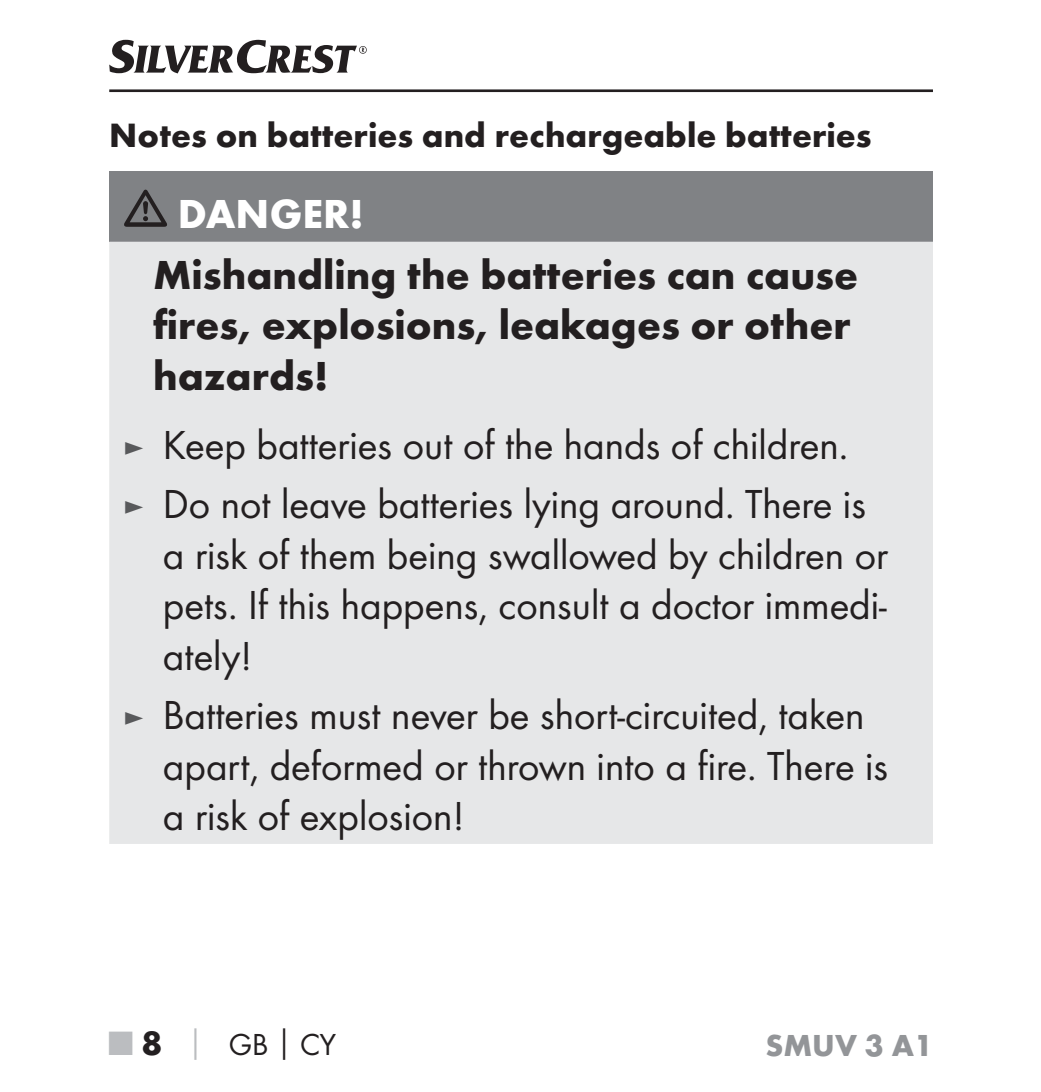
<style>
.page{position:relative;width:1041px;height:1092px;background:#fff}
.page>*{position:absolute;margin:0;border:0;box-sizing:border-box;transform-origin:0 0}
.t1{font:42px/50.4px "Futura Boo";color:#231f20}
.t2{font:700 42px/50.4px "Futura";color:#231f20}
.t3{font:700 42px "Futura";color:#fff}
.t4{font:700 35px "Futura";color:#231f20}
.t5{font:31.5px "Futura Boo";color:#231f20}
.t6{font:700 31.5px "Futura";color:#939598}
.s1{font-size:31.5px;color:#58595b}
.s2{font-family:"Futura";font-weight:700;font-size:35px;color:#bbbdc0}
.s3{font-family:"Futura";font-weight:700;font-size:35px}
.s4{font-family:"Futura";font-weight:700;color:#bbbdc0}
.s5{font-family:"Futura";font-weight:700}
</style>
<div class="page">
<hr style="left:109px;top:89px;width:824px;height:3px;background:#231f20">
<svg style="left:109px;top:40px;width:258px;height:33px"></svg>
<div style="left:109px;top:171px;width:824px;height:71px;background:#808285"></div>
<div style="left:109px;top:242px;width:824px;height:601px;background:#e6e7e8"></div>
<svg style="left:124px;top:190px;width:43px;height:37px"></svg>
<p class="t4" style="left:109px;top:121px;width:764px">Notes on batteries and rechargeable batteries</p>
<p class="t3" style="left:178px;top:197px;width:187px">DANGER!</p>
<p class="t2" style="left:153px;top:253px;width:706px">Mishandling the batteries can cause fires, explosions, leakages or other hazards!</p>
<p class="t1" style="left:123px;top:417px;width:744px;line-height:59.5px"><span class="s1">►</span> Keep batteries out of the hands of children. <span class="s1">►</span> Do not leave batteries lying around. There is</p>
<p class="t1" style="left:163px;top:531px;width:726px;text-align:justify">a risk of them being swallowed by children or pets. If this happens, consult a doctor immedi&shy;ately!</p>
<p class="t1" style="left:163px;top:692px;width:727px;text-indent:-40px"><span class="s1">►</span> Batteries must never be short-circuited, taken apart, deformed or thrown into a fire. There is a risk of explosion!</p>
<p class="t5" style="left:109px;top:1030px;width:228px"><span class="s2">■</span> <span class="s3">8</span> <span class="s4">│</span> GB<span class="s5">│</span>CY</p>
<p class="t6" style="left:765px;top:1033px;width:169px">SMUV 3 A1</p>
</div>
